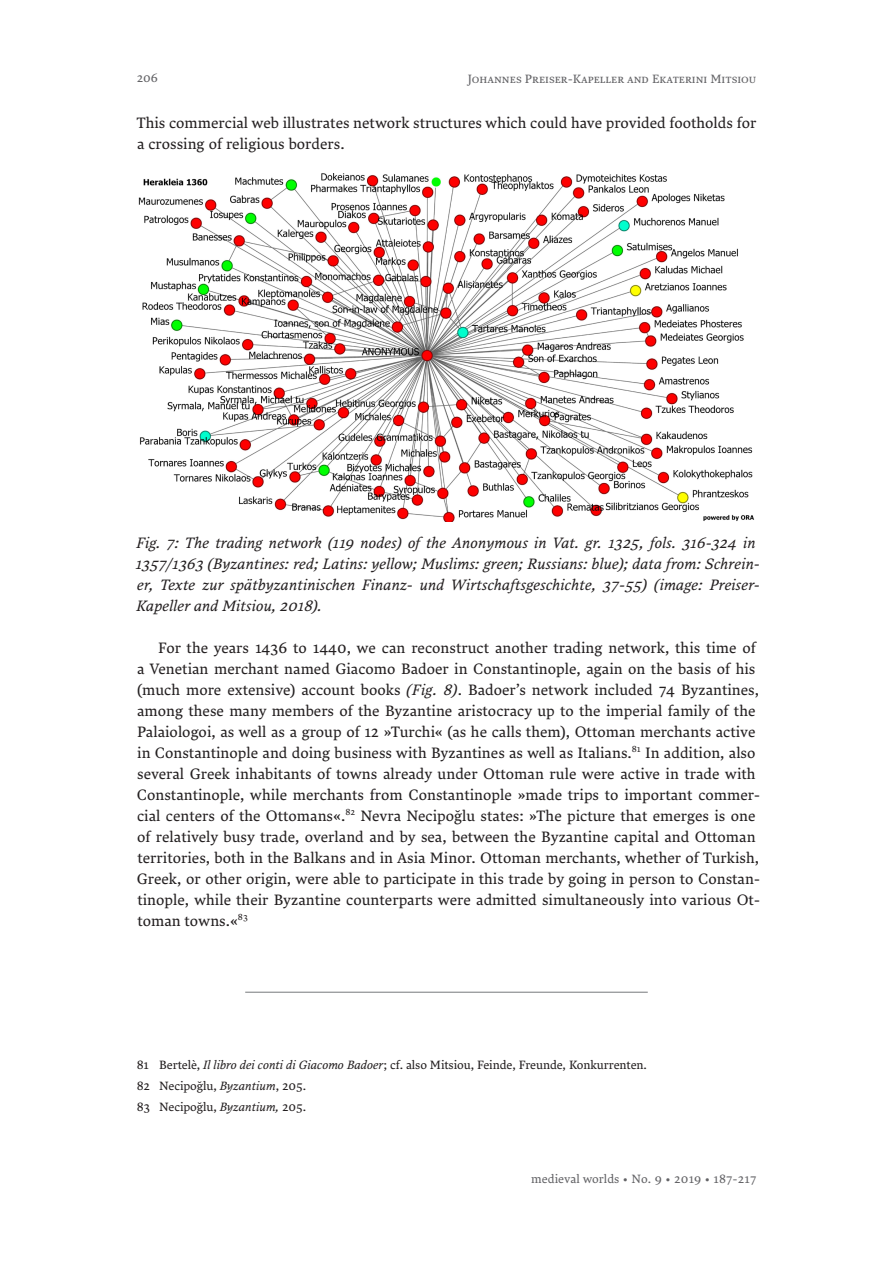
<style>
.page{position:relative;width:893px;height:1263px;background:#fff}
.page>*{position:absolute;margin:0;border:0;box-sizing:border-box;transform-origin:0 0}
.Copy{font:15px/21px "Lava Pro";color:#231f20}
.t1{font:italic 15px/21px "Lava Pro";color:#231f20}
.Footnote_copy{font:12px "Lava Pro";letter-spacing:-.01em;color:#231f20}
.Author{font:12px "Lava Pro";color:#636366}
.Footnote_copy-2{font:12px "Lava Pro";letter-spacing:.015em;color:#636366}
.s1{font-style:italic}
</style>
<div class="page">
<hr style="left:245px;top:992px;width:403px;height:1px;background:#76787b">
<img style="left:138px;top:174px;width:617px;height:348px">
<p class="Author" style="left:137px;top:69px;width:23px">206</p>
<p class="Copy" style="left:136px;top:111px;width:621px">This commercial web illustrates network structures which could have provided footholds for a crossing of religious borders.</p>
<p class="Author" style="left:468px;top:70px;width:290px">Johannes Preiser-Kapeller and Ekaterini Mitsiou</p>
<p class="t1" style="left:136px;top:532px;width:626px">Fig. 7: The trading network (119 nodes) of the Anonymous in Vat. gr. 1325, fols. 316-324 in 1357/1363 (Byzantines: red; Latins: yellow; Muslims: green; Russians: blue); data from: Schrein&shy;er, Texte zur spätbyzantinischen Finanz- und Wirtschaftsgeschichte, 37-55) (image: Preiser-Kapeller and Mitsiou, 2018).</p>
<p class="Copy" style="left:137px;top:636px;width:625px;text-indent:21px">For the years 1436 to 1440, we can reconstruct another trading network, this time of a Venetian merchant named Giacomo Badoer in Constantinople, again on the basis of his (much more extensive) account books <span class="s1">(Fig. 8)</span>. Badoer’s network included 74 Byzantines, among these many members of the Byzantine aristocracy up to the imperial family of the Palaiologoi, as well as a group of 12 »Turchi« (as he calls them), Ottoman merchants active in Constantinople and doing business with Byzantines as well as Italians.<sup>81</sup> In addition, also several Greek inhabitants of towns already under Ottoman rule were active in trade with Constantinople, while merchants from Constantinople »made trips to important commer&shy;cial centers of the Ottomans«.<sup>82</sup> Nevra Necipoğlu states: »The picture that emerges is one of relatively busy trade, overland and by sea, between the Byzantine capital and Ottoman territories, both in the Balkans and in Asia Minor. Ottoman merchants, whether of Turkish, Greek, or other origin, were able to participate in this trade by going in person to Constan&shy;tinople, while their Byzantine counterparts were admitted simultaneously into various Ot&shy;toman towns.«<sup>83</sup></p>
<p class="Footnote_copy" style="left:137px;top:1056px;width:512px">81 Bertelè, <span class="s1">Il libro dei conti di Giacomo Badoer</span>; cf. also Mitsiou, Feinde, Freunde, Konkurrenten.</p>
<p class="Footnote_copy" style="left:137px;top:1077px;width:171px">82 Necipoğlu, <span class="s1">Byzantium</span>, 205.</p>
<p class="Footnote_copy" style="left:137px;top:1098px;width:171px">83 Necipoğlu, <span class="s1">Byzantium,</span> 205.</p>
<p class="Footnote_copy-2" style="left:531px;top:1170px;width:226px">medieval worlds • No. 9 • 2019 • 187-217</p>
</div>
